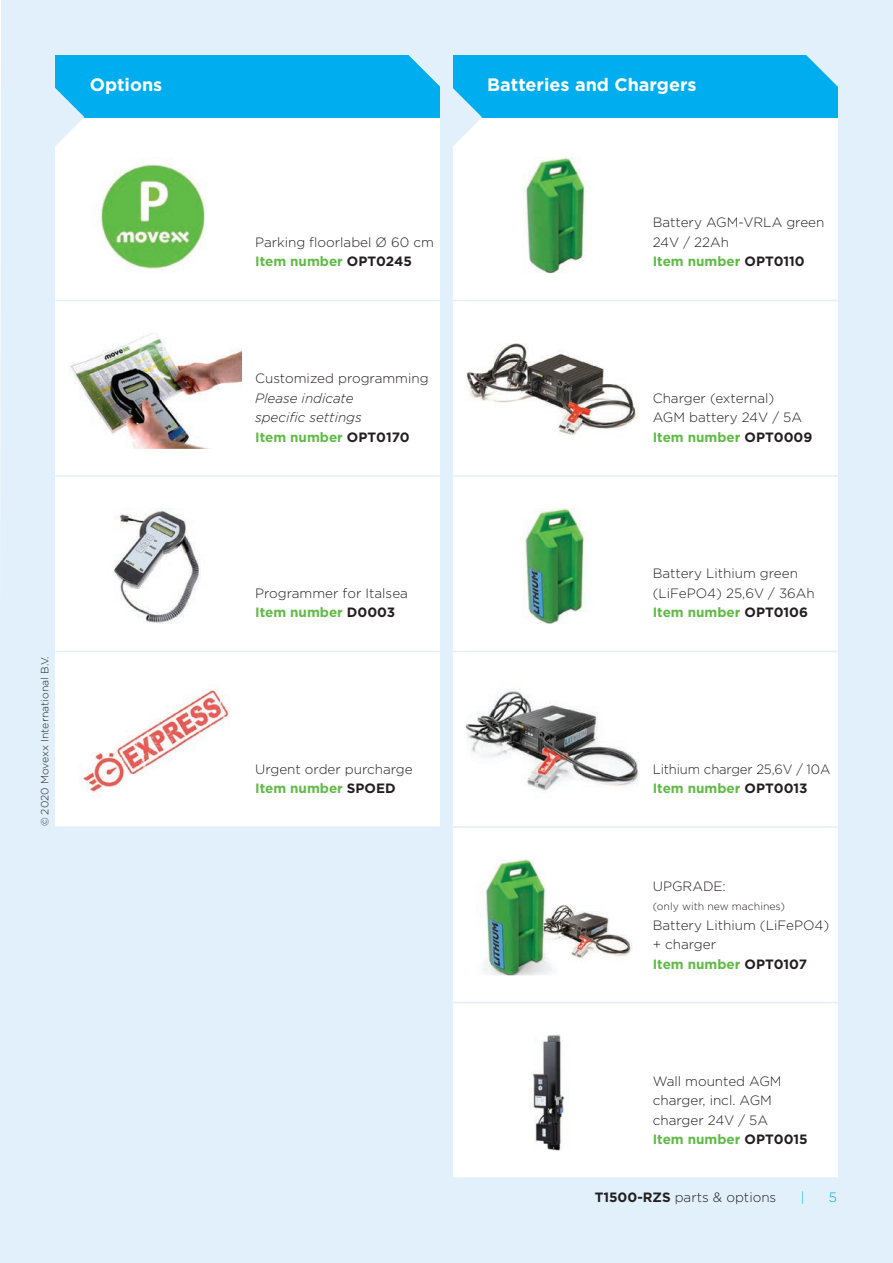
<style>
.page{position:relative;width:893px;height:1263px;background:#e1f0fa}
.page>*{position:absolute;margin:0;border:0;box-sizing:border-box;transform-origin:0 0}
.t1{font:700 18px "Gotham";color:#fff}
.t2{font:300 13.5px/19.5px "Gotham";color:#231f20}
.t3{font:italic 300 13.5px/19.5px "Gotham";color:#231f20}
.t4{font:300 13.5px "Gotham";color:#00aeef}
.t5{font:300 10.5px "Gotham";color:#231f20}
.s1{font-weight:700;color:#60bb46}
.s2{font-weight:700}
.s3{font-weight:700;font-style:normal;color:#60bb46}
.s4{font-weight:700;font-style:normal}
</style>
<div class="page">
<div style="left:55px;top:56px;width:385px;height:1122px;background:#fff"></div>
<div style="left:453px;top:55px;width:385px;height:1123px;background:#fff"></div>
<div style="left:55px;top:55px;width:385px;height:62px;background:#00aeef"></div>
<div style="left:453px;top:55px;width:385px;height:62px;background:#00aeef"></div>
<svg style="left:46px;top:79px;width:38px;height:76px"></svg>
<svg style="left:404px;top:13px;width:78px;height:142px"></svg>
<svg style="left:802px;top:13px;width:38px;height:76px"></svg>
<hr style="left:55px;top:300px;width:385px;height:1px;background:#e1f0fa">
<hr style="left:55px;top:475px;width:385px;height:2px;background:#e1f0fa">
<hr style="left:55px;top:651px;width:385px;height:1px;background:#e1f0fa">
<hr style="left:55px;top:826px;width:385px;height:2px;background:#e1f0fa">
<img style="left:100px;top:164px;width:107px;height:105px">
<img style="left:70px;top:333px;width:172px;height:116px">
<img style="left:114px;top:508px;width:87px;height:115px">
<img style="left:80px;top:689px;width:150px;height:108px">
<hr style="left:453px;top:300px;width:385px;height:1px;background:#e1f0fa">
<hr style="left:453px;top:475px;width:385px;height:2px;background:#e1f0fa">
<hr style="left:453px;top:651px;width:385px;height:1px;background:#e1f0fa">
<hr style="left:453px;top:826px;width:385px;height:2px;background:#e1f0fa">
<hr style="left:453px;top:1002px;width:385px;height:1px;background:#e1f0fa">
<hr style="left:453px;top:1177px;width:385px;height:2px;background:#e1f0fa">
<img style="left:526px;top:157px;width:61px;height:116px">
<img style="left:466px;top:343px;width:172px;height:93px">
<img style="left:523px;top:508px;width:63px;height:116px">
<img style="left:466px;top:689px;width:173px;height:102px">
<img style="left:483px;top:859px;width:149px;height:116px">
<img style="left:532px;top:1035px;width:33px;height:116px">
<div style="left:49px;top:827px;width:397px;height:361px;background:#e1f0fa"></div>
<div style="left:248px;top:147px;width:186px;height:29px;background:#fff"></div>
<h1 class="t1" style="left:90px;top:73px;width:74px">Options</h1>
<h1 class="t1" style="left:487px;top:73px;width:211px">Batteries and Chargers</h1>
<p class="t2" style="left:255px;top:232px;width:180px">Parking floorlabel Ø 60 cm<br><span class="s1">Item number</span> <span class="s2">OPT0245</span></p>
<p class="t2" style="left:255px;top:369px;width:175px">Customized programming</p>
<p class="t3" style="left:255px;top:388px;width:156px">Please indicate<br>specific settings<br><span class="s3">Item number</span> <span class="s4">OPT0170</span></p>
<p class="t2" style="left:653px;top:213px;width:173px">Battery AGM-VRLA green<br>24V / 22Ah<br><span class="s1">Item number</span> <span class="s2">OPT0110</span></p>
<p class="t2" style="left:653px;top:388px;width:161px">Charger (external)<br>AGM battery 24V / 5A<br><span class="s1">Item number</span> <span class="s2">OPT0009</span></p>
<p class="t5" style="left:38px;top:826px;width:172px;rotate:-90deg">© 2020 Movexx International B.V.</p>
<p class="t2" style="left:255px;top:583px;width:154px">Programmer for Italsea<br><span class="s1">Item number</span> <span class="s2">D0003</span></p>
<p class="t2" style="left:255px;top:759px;width:159px">Urgent order purcharge<br><span class="s1">Item number</span> <span class="s2">SPOED</span></p>
<p class="t2" style="left:653px;top:564px;width:164px">Battery Lithium green (LiFePO4) 25,6V / 36Ah<br><span class="s1">Item number</span> <span class="s2">OPT0106</span></p>
<p class="t2" style="left:653px;top:759px;width:179px">Lithium charger 25,6V / 10A<br><span class="s1">Item number</span> <span class="s2">OPT0013</span></p>
<p class="t2" style="left:653px;top:876px;width:75px">UPGRADE:</p>
<p class="t5" style="left:653px;top:900px;width:134px">(only with new machines)</p>
<p class="t2" style="left:653px;top:915px;width:178px">Battery Lithium (LiFePO4) + charger<br><span class="s1">Item number</span> <span class="s2">OPT0107</span></p>
<p class="t2" style="left:653px;top:1071px;width:156px">Wall mounted AGM charger, incl. AGM charger 24V / 5A<br><span class="s1">Item number</span> <span class="s2">OPT0015</span></p>
<p class="t2" style="left:595px;top:1187px;width:183px"><span class="s2">T1500-RZS</span> parts &amp; options</p>
<p class="t4" style="left:801px;top:1189px;width:5px">|</p>
<p class="t4" style="left:829px;top:1189px;width:10px">5</p>
</div>
